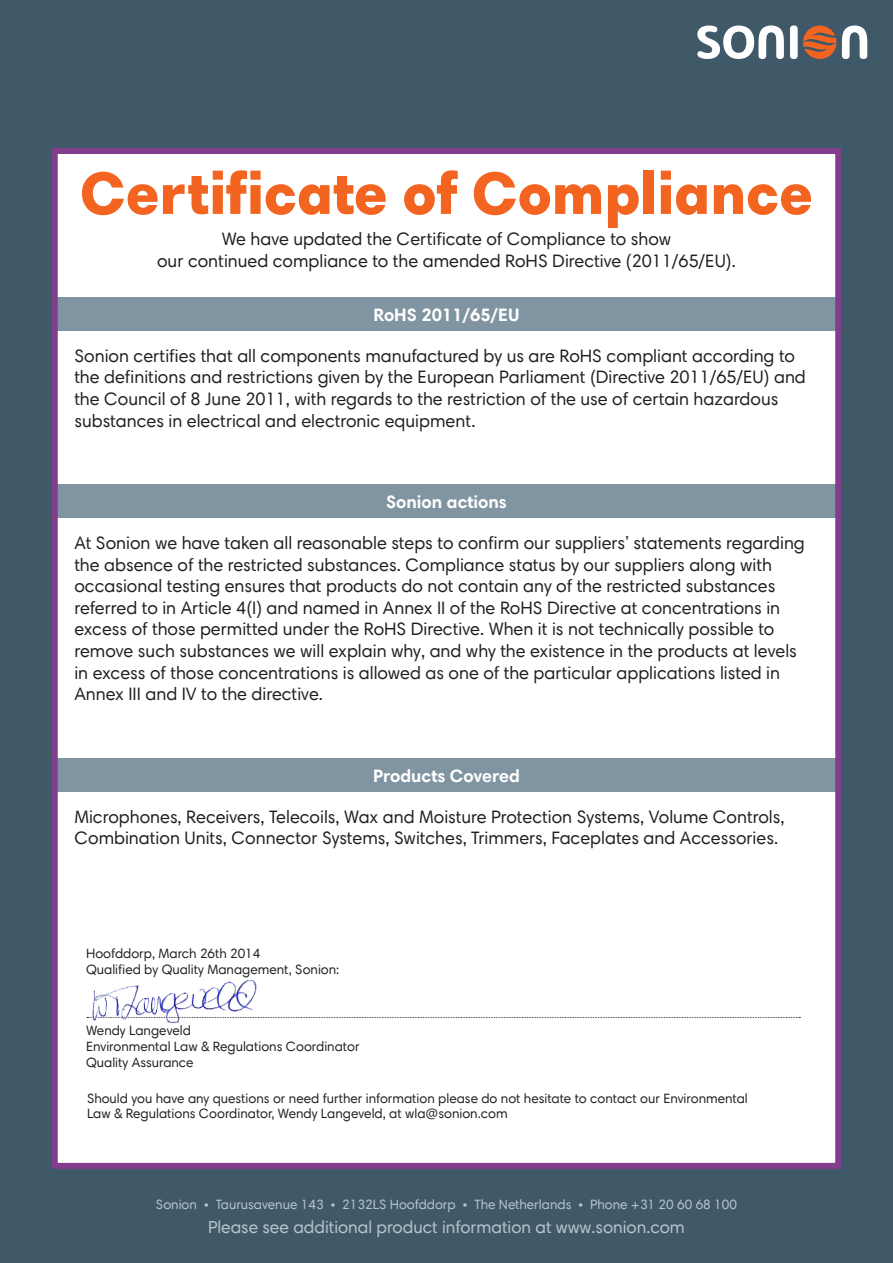
<style>
.page{position:relative;width:893px;height:1263px;background:#405968}
.page>*{position:absolute;margin:0;border:0;box-sizing:border-box;transform-origin:0 0}
.t1{font:900 60px "Harmonia Sans Pro";color:#f36421}
.t2{font:18px/21.6px "Harmonia Sans Pro";color:#231f20}
.t3{font:700 18px "Harmonia Sans Pro";color:#fff}
.Heading{font:17.4px "Harmonia Sans Pro";color:#b8c5ce}
.Heading_Welcome{font:13.5px/15px "Harmonia Sans Pro";color:#231f20}
.t4{font:13.5px "Harmonia Sans Pro";color:#b8c5ce}
</style>
<div class="page">
<div style="left:55px;top:151px;width:783px;height:1015px;background:#fff"></div>
<svg style="left:273px;top:1017px;width:527px;height:1px"></svg>
<div style="left:54px;top:298px;width:785px;height:33px;background:#8094a1"></div>
<div style="left:54px;top:485px;width:785px;height:33px;background:#8094a1"></div>
<div style="left:54px;top:758px;width:785px;height:34px;background:#8094a1"></div>
<img style="left:86px;top:980px;width:187px;height:44px">
<div style="left:52px;top:148px;width:789px;height:1021px;border:6px solid #803e8c"></div>
<div style="left:790px;top:26px;width:8px;height:33px;background:#fff;border-radius:3px"></div>
<svg style="left:697px;top:26px;width:87px;height:33px"></svg>
<svg style="left:842px;top:26px;width:25px;height:33px"></svg>
<svg style="left:803px;top:26px;width:33px;height:33px"></svg>
<p class="t1" style="left:80px;top:155px;width:734px">Certificate of Compliance</p>
<p class="t2" style="left:157px;top:228px;width:580px;text-align:center">We have updated the Certificate of Compliance to show<br>our continued compliance to the amended RoHS Directive (2011/65/EU).</p>
<p class="t3" style="left:373px;top:303px;width:147px">RoHS 2011/65/EU</p>
<p class="t2" style="left:74px;top:345px;width:733px">Sonion certifies that all components manufactured by us are RoHS compliant according to the definitions and restrictions given by the European Parliament (Directive 2011/65/EU) and the Council of 8 June 2011, with regards to the restriction of the use of certain hazardous substances in electrical and electronic equipment.</p>
<p class="t3" style="left:386px;top:490px;width:122px">Sonion actions</p>
<p class="t2" style="left:74px;top:532px;width:732px">At Sonion we have taken all reasonable steps to confirm our suppliers’ statements regarding the absence of the restricted substances. Compliance status by our suppliers along with occasional testing ensures that products do not contain any of the restricted substances referred to in Article 4(I) and named in Annex II of the RoHS Directive at concentrations in excess of those permitted under the RoHS Directive. When it is not technically possible to remove such substances we will explain why, and why the existence in the products at levels in excess of those concentrations is allowed as one of the particular applications listed in Annex III and IV to the directive.</p>
<p class="t3" style="left:373px;top:764px;width:148px">Products Covered</p>
<p class="t2" style="left:74px;top:805px;width:712px">Microphones, Receivers, Telecoils, Wax and Moisture Protection Systems, Volume Controls,<br>Combination Units, Connector Systems, Switches, Trimmers, Faceplates and Accessories.</p>
<p class="Heading_Welcome" style="left:86px;top:946px;width:176px">Hoofddorp, March 26th 2014</p>
<p class="Heading_Welcome" style="left:86px;top:962px;width:255px">Qualified by Quality Management, Sonion:</p>
<p class="Heading_Welcome" style="left:86px;top:1022px;width:106px">Wendy Langeveld</p>
<p class="Heading_Welcome" style="left:86px;top:1039px;width:275px">Environmental Law &amp; Regulations Coordinator</p>
<p class="Heading_Welcome" style="left:86px;top:1055px;width:109px">Quality Assurance</p>
<p class="Heading_Welcome" style="left:87px;top:1091px;width:662px">Should you have any questions or need further information please do not hesitate to contact our Environmental<br>Law &amp; Regulations Coordinator, Wendy Langeveld, at wla@sonion.com</p>
<p class="t4" style="left:156px;top:1196px;width:582px">Sonion • Taurusavenue 143 • 2132LS Hoofddorp • The Netherlands • Phone +31 20 60 68 100</p>
<p class="Heading" style="left:208px;top:1216px;width:478px">Please see additional product information at www.sonion.com</p>
</div>
